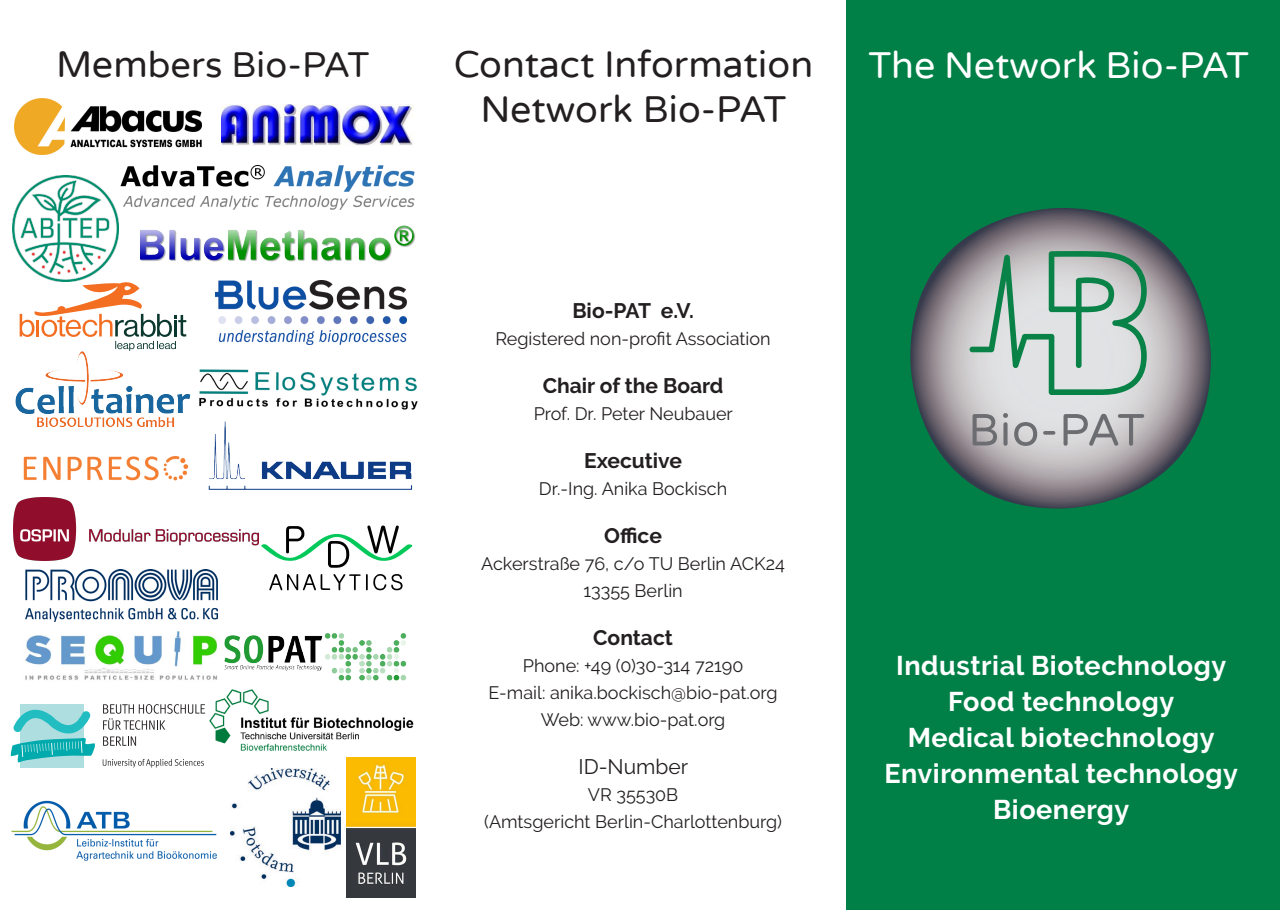
<style>
.page{position:relative;width:1280px;height:910px;background:#fff}
.page>*{position:absolute;margin:0;border:0;box-sizing:border-box;transform-origin:0 0}
.t1{font:37.5px "Varela Round";color:#231f20}
.t2{font:37.5px "Varela Round";color:#fff}
.t3{font:36px "Varela Round";color:#231f20}
.t4{font:700 27px "Raleway";letter-spacing:.02em;color:#fff}
.t5{font:700 21px "Raleway";color:#231f20}
.t6{font:21px "Raleway";color:#231f20}
.t7{font:18px "Raleway";color:#231f20}
.s1{font-size:37.5px}
</style>
<div class="page">
<div style="left:846px;top:0;width:434px;height:910px;background:#008046"></div>
<svg style="left:910px;top:208px;width:301px;height:300px"></svg>
<svg style="left:972px;top:414px;width:25px;height:31px"></svg>
<svg style="left:1003px;top:413px;width:5px;height:33px"></svg>
<svg style="left:1014px;top:422px;width:23px;height:24px"></svg>
<svg style="left:1043px;top:431px;width:12px;height:4px"></svg>
<svg style="left:1063px;top:414px;width:81px;height:32px;background:#b1b0b3"></svg>
<svg style="left:969px;top:251px;width:178px;height:144px"></svg>
<img style="left:190px;top:369px;width:228px;height:41px">
<img style="left:224px;top:633px;width:183px;height:48px">
<svg style="left:103px;top:704px;width:102px;height:26px"></svg>
<svg style="left:103px;top:736px;width:33px;height:10px"></svg>
<svg style="left:103px;top:759px;width:101px;height:9px"></svg>
<div style="left:20px;top:703px;width:64px;height:64px;background:#aedee0"></div>
<svg style="left:11px;top:709px;width:84px;height:53px"></svg>
<img style="left:11px;top:800px;width:206px;height:61px">
<img style="left:221px;top:104px;width:193px;height:41px">
<img style="left:14px;top:99px;width:187px;height:55px">
<img style="left:23px;top:455px;width:166px;height:26px">
<img style="left:13px;top:175px;width:106px;height:104px">
<img style="left:117px;top:165px;width:298px;height:45px">
<img style="left:209px;top:689px;width:205px;height:62px">
<img style="left:215px;top:281px;width:192px;height:64px">
<img style="left:15px;top:351px;width:175px;height:76px">
<img style="left:208px;top:421px;width:204px;height:69px">
<img style="left:13px;top:498px;width:245px;height:62px">
<svg style="left:261px;top:525px;width:151px;height:66px"></svg>
<img style="left:346px;top:758px;width:70px;height:139px">
<img style="left:231px;top:768px;width:109px;height:118px">
<img style="left:25px;top:569px;width:193px;height:52px">
<img style="left:25px;top:631px;width:193px;height:49px">
<svg style="left:20px;top:279px;width:166px;height:72px"></svg>
<img style="left:140px;top:225px;width:276px;height:37px">
<p class="t3" style="left:56px;top:44px;width:315px"><span class="s1">Mem</span>bers Bio-PAT</p>
<p class="t1" style="left:454px;top:42px;width:361px">Contact Information</p>
<p class="t2" style="left:868px;top:44px;width:382px">The Network Bio-PAT</p>
<p class="t1" style="left:480px;top:87px;width:307px">Network Bio-PAT</p>
<p class="t5" style="left:572px;top:299px;width:123px">Bio-PAT e.V.</p>
<p class="t7" style="left:495px;top:328px;width:277px">Registered non-profit Association</p>
<p class="t5" style="left:543px;top:374px;width:182px">Chair of the Board</p>
<p class="t7" style="left:534px;top:403px;width:201px">Prof. Dr. Peter Neubauer</p>
<p class="t5" style="left:584px;top:449px;width:99px">Executive</p>
<p class="t7" style="left:539px;top:478px;width:190px">Dr.-Ing. Anika Bockisch</p>
<p class="t5" style="left:604px;top:524px;width:59px">Office</p>
<p class="t7" style="left:481px;top:553px;width:305px">Ackerstraße 76, c/o TU Berlin ACK24</p>
<p class="t7" style="left:583px;top:580px;width:101px">13355 Berlin</p>
<p class="t5" style="left:593px;top:626px;width:81px">Contact</p>
<p class="t7" style="left:523px;top:655px;width:222px">Phone: +49 (0)30-314 72190</p>
<p class="t7" style="left:489px;top:682px;width:290px">E-mail: anika.bockisch@bio-pat.org</p>
<p class="t7" style="left:541px;top:709px;width:186px">Web: www.bio-pat.org</p>
<p class="t6" style="left:578px;top:755px;width:111px">ID-Number</p>
<p class="t7" style="left:588px;top:784px;width:92px">VR 35530B</p>
<p class="t7" style="left:484px;top:811px;width:299px">(Amtsgericht Berlin-Charlottenburg)</p>
<p class="t4" style="left:896px;top:650px;width:332px">Industrial Biotechnology</p>
<p class="t4" style="left:948px;top:686px;width:228px">Food technology</p>
<p class="t4" style="left:908px;top:722px;width:308px">Medical biotechnology</p>
<p class="t4" style="left:884px;top:758px;width:355px">Environmental technology</p>
<p class="t4" style="left:993px;top:794px;width:138px">Bioenergy</p>
</div>
